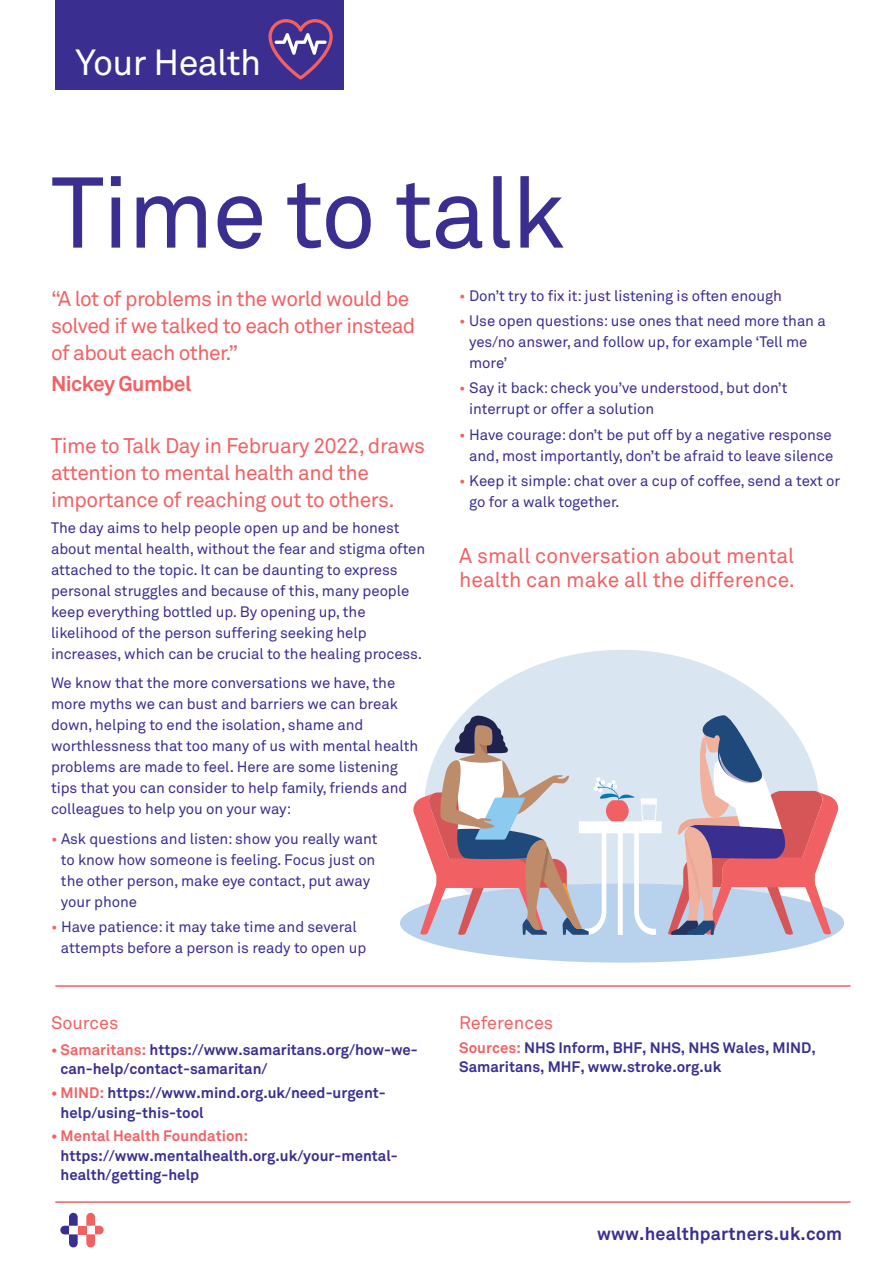
<style>
.page{position:relative;width:893px;height:1263px;background:#fff}
.page>*{position:absolute;margin:0;border:0;box-sizing:border-box;transform-origin:0 0}
.t1{font:99px "Akkurat Pro";letter-spacing:-.02em;color:#3a2f91}
.t2{font:36px "Akkurat Pro";letter-spacing:-.02em;color:#fff}
.t3{font:21px/27px "Akkurat Pro";letter-spacing:-.02em;color:#f16164}
.t4{font:21px/24px "Akkurat Pro";color:#f16164}
.t5{font:700 21px "Akkurat";letter-spacing:-.03em;color:#f16164}
.t6{font:700 18px "Akkurat";letter-spacing:.01em;color:#3a2f91}
.t7{font:18px "Akkurat Pro";color:#f16164}
.t8{font:15px/21px "Akkurat Pro";letter-spacing:-.005em;color:#3a2f91}
.t9{font:700 15px/19.5px "Akkurat";color:#3a2f91}
.t10{font:700 15px "Akkurat";color:#f16164}
.s1{color:#f16164}
</style>
<div class="page">
<div style="left:55px;top:0;width:289px;height:90px;background:#3a2f91"></div>
<hr style="left:55px;top:1201px;width:796px;height:2px;background:#f16164">
<hr style="left:55px;top:985px;width:796px;height:2px;background:#f16164">
<div style="left:78px;top:1226px;width:8px;height:8px;background:#f16164"></div>
<svg style="left:60px;top:1213px;width:18px;height:34px"></svg>
<svg style="left:86px;top:1213px;width:18px;height:34px"></svg>
<svg style="left:268px;top:19px;width:65px;height:60px"></svg>
<svg style="left:462px;top:650px;width:319px;height:234px;fill:#d9e5f1"></svg>
<div style="left:400px;top:883px;width:444px;height:79px;background:#b8d1ec;border-radius:50%"></div>
<svg style="left:412px;top:715px;width:250px;height:220px"></svg>
<svg style="left:668px;top:715px;width:172px;height:220px"></svg>
<h2 class="t2" style="left:76px;top:49px;width:187px">Your Health</h2>
<h1 class="t1" style="left:51px;top:177px;width:516px">Time to talk</h1>
<h3 class="t3" style="left:51px;top:287px;width:366px">“A lot of problems in the world would be solved if we talked to each other instead of about each other.”</h3>
<h3 class="t5" style="left:51px;top:370px;width:142px">Nickey Gumbel</h3>
<h3 class="t3" style="left:51px;top:435px;width:376px">Time to Talk Day in February 2022, draws attention to mental health and the importance of reaching out to others.</h3>
<p class="t8" style="left:51px;top:518px;width:376px">The day aims to help people open up and be honest about mental health, without the fear and stigma often attached to the topic. It can be daunting to express personal struggles and because of this, many people keep everything bottled up. By opening up, the likelihood of the person suffering seeking help increases, which can be crucial to the healing process.</p>
<p class="t8" style="left:51px;top:674px;width:369px">We know that the more conversations we have, the more myths we can bust and barriers we can break down, helping to end the isolation, shame and worthlessness that too many of us with mental health problems are made to feel. Here are some listening tips that you can consider to help family, friends and colleagues to help you on your way:</p>
<p class="t8" style="left:61px;top:829px;width:318px;text-indent:-10px"><span class="s1">•</span> Ask questions and listen: show you really want to know how someone is feeling. Focus just on the other person, make eye contact, put away your phone</p>
<p class="t8" style="left:61px;top:918px;width:307px;text-indent:-10px"><span class="s1">•</span> Have patience: it may take time and several attempts before a person is ready to open up</p>
<p class="t7" style="left:51px;top:1016px;width:69px">Sources</p>
<p class="t9" style="left:61px;top:1040px;width:359px;text-indent:-10px"><span class="s1">• Samaritans:</span> https://www.samaritans.org/how-we&shy;can-help/contact-samaritan/</p>
<p class="t9" style="left:61px;top:1083px;width:327px;text-indent:-10px"><span class="s1">• MIND:</span> https://www.mind.org.uk/need-urgent&shy;help/using-this-tool</p>
<p class="t10" style="left:51px;top:1126px;width:199px">• Mental Health Foundation:</p>
<p class="t9" style="left:61px;top:1146px;width:339px">https://www.mentalhealth.org.uk/your-mental&shy;health/getting-help</p>
<p class="t8" style="left:459px;top:287px;width:324px"><span class="s1">•</span> Don’t try to fix it: just listening is often enough</p>
<p class="t8" style="left:469px;top:312px;width:358px;text-indent:-10px"><span class="s1">•</span> Use open questions: use ones that need more than a yes/no answer, and follow up, for example ‘Tell me more’</p>
<p class="t8" style="left:469px;top:379px;width:320px;text-indent:-10px"><span class="s1">•</span> Say it back: check you’ve understood, but don’t interrupt or offer a solution</p>
<p class="t8" style="left:459px;top:425px;width:376px;text-align:right"><span class="s1">•</span> Have courage: don’t be put off by a negative response and, most importantly, don’t be afraid to leave silence</p>
<p class="t8" style="left:469px;top:472px;width:373px;text-indent:-10px"><span class="s1">•</span> Keep it simple: chat over a cup of coffee, send a text or go for a walk together.</p>
<h3 class="t4" style="left:459px;top:545px;width:337px">A small conversation about mental health can make all the difference.</h3>
<p class="t7" style="left:459px;top:1016px;width:96px">References</p>
<p class="t9" style="left:459px;top:1038px;width:358px"><span class="s1">Sources:</span> NHS Inform, BHF, NHS, NHS Wales, MIND,<br>Samaritans, MHF, www.stroke.org.uk</p>
<p class="t6" style="left:597px;top:1222px;width:246px">www.healthpartners.uk.com</p>
</div>
